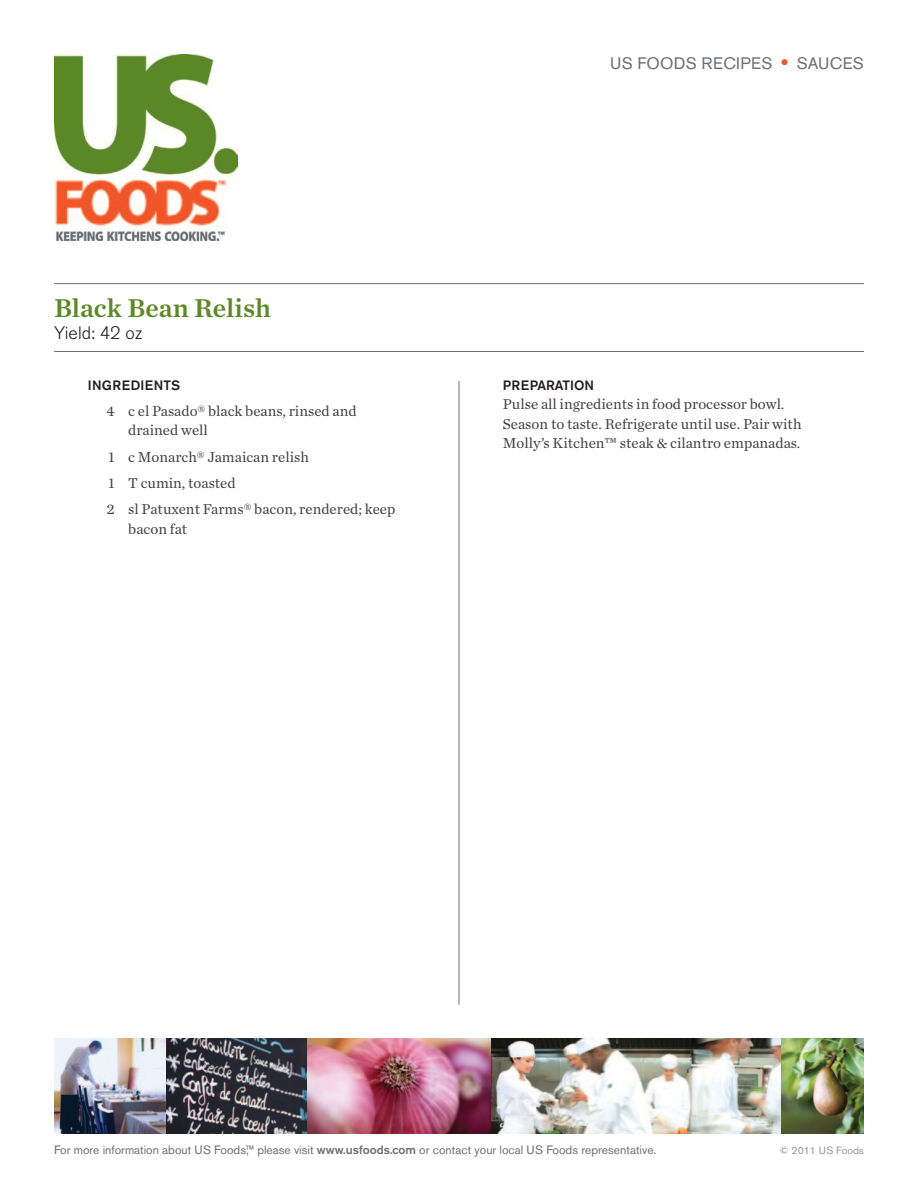
<style>
.page{position:relative;width:918px;height:1188px;background:#fff}
.page>*{position:absolute;margin:0;border:0;box-sizing:border-box;transform-origin:0 0}
.t1{font:27px "Chronicle Text G1 Semi";color:#5d8827}
.t2{font:300 18px "Akzidenz Grotesk BE";color:#231f20}
.t3{font:16.5px "Akzidenz Grotesk BE";letter-spacing:.02em;color:#6d6f71}
.t4{font:15px/19.5px "Chronicle Text G1";color:#414142}
.t5{font:500 13.5px "Akzidenz Grotesk BE";letter-spacing:.04em;color:#231f20}
.t6{font:500 13.5px "Akzidenz Grotesk BE";color:#231f20}
.t7{font:12px "Akzidenz Grotesk BE";color:#6d6f71}
.t8{font:10.5px "Akzidenz Grotesk BE";color:#949698}
.s1{font-weight:700;font-size:19.5px;color:#f1562b}
.s2{font-weight:500}
</style>
<div class="page">
<img style="left:54px;top:54px;width:183px;height:187px">
<hr style="left:54px;top:283px;width:810px;height:1px;background:#6d6f71">
<hr style="left:54px;top:351px;width:810px;height:1px;background:#6d6f71">
<img style="left:54px;top:1038px;width:113px;height:96px">
<img style="left:167px;top:1038px;width:614px;height:96px">
<img style="left:781px;top:1038px;width:83px;height:96px">
<hr style="left:459px;top:381px;width:1px;height:624px;background:#6d6f71">
<h1 class="t1" style="left:54px;top:287px;width:219px">Black Bean Relish</h1>
<p class="t2" style="left:54px;top:323px;width:90px">Yield: 42 oz</p>
<p class="t5" style="left:88px;top:377px;width:94px">INGREDI ENTS</p>
<p class="t4" style="left:128px;top:400px;width:230px;text-indent:-22px">4 c el Pasado® black beans, rinsed and drained well</p>
<p class="t4" style="left:107px;top:443px;width:290px;line-height:26.2px">1 c Monarch® Jamaican relish<br>1 T cumin, toasted<br>2 sl Patuxent Farms® bacon, rendered; keep</p>
<p class="t4" style="left:128px;top:518px;width:61px">bacon fat</p>
<p class="t3" style="left:610px;top:53px;width:255px">US FOODS RECIPES <span class="s1">•</span> SAUCES</p>
<p class="t6" style="left:503px;top:377px;width:93px">PREPARATION</p>
<p class="t4" style="left:503px;top:393px;width:300px">Pulse all ingredients in food processor bowl.<br>Season to taste. Refrigerate until use. Pair with<br>Molly’s Kitchen™ steak &amp; cilantro empanadas.</p>
<p class="t7" style="left:54px;top:1143px;width:604px">For more information about US Foods,™ please visit <span class="s2">WWW.USFOODS.COM</span> or contact your local US Foods representative.</p>
<p class="t8" style="left:780px;top:1144px;width:86px">© 2011 US Foods</p>
</div>
